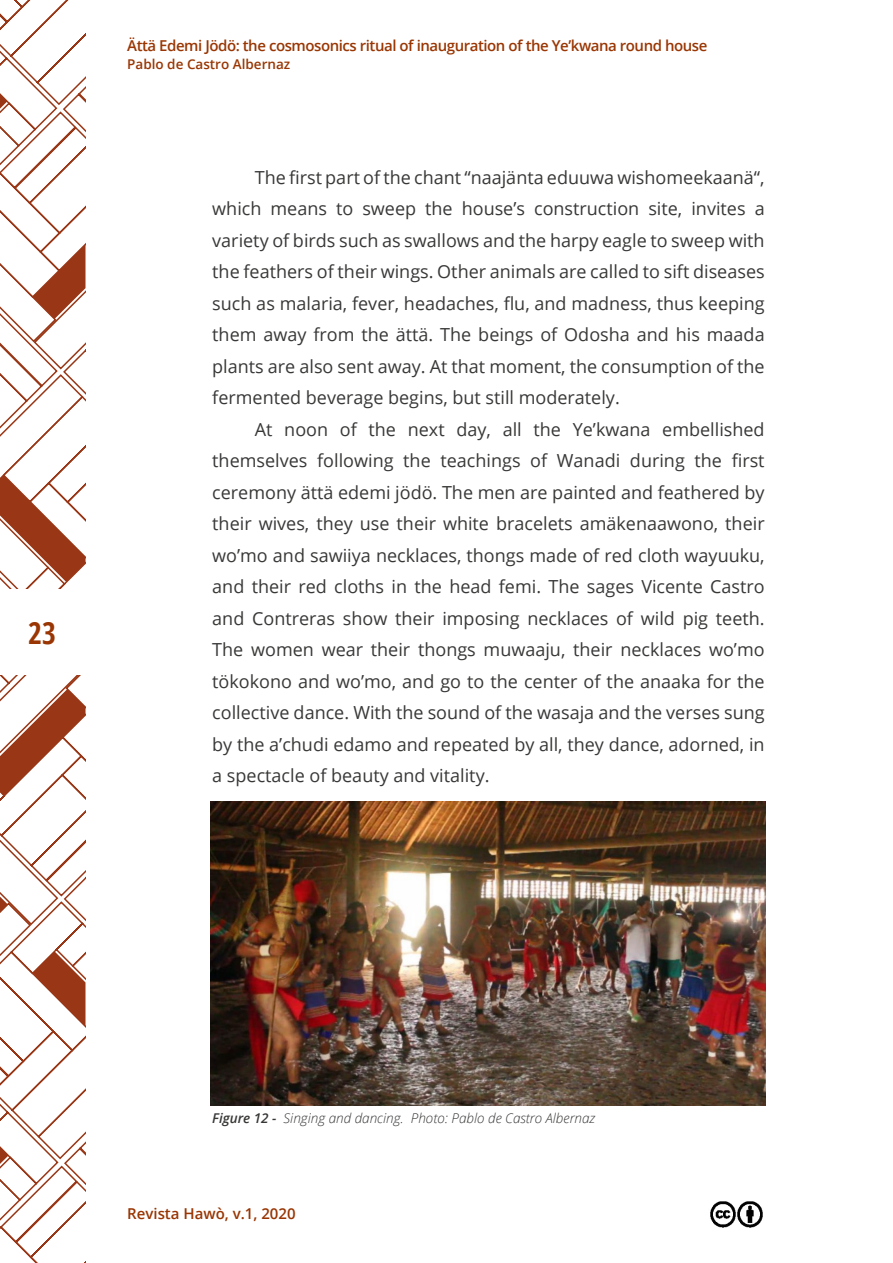
<style>
.page{position:relative;width:893px;height:1263px;background:#fff}
.page>*{position:absolute;margin:0;border:0;box-sizing:border-box;transform-origin:0 0}
.t1{font:700 30px "Open Sans Condensed";color:#993603}
.t2{font:18px/31.5px "Open Sans";color:#383837;text-align:justify}
.t3{font:600 15px "Open Sans";letter-spacing:-.03em;color:#993603}
.t4{font:600 15px "Open Sans";color:#983503}
.t5{font:italic 300 13.5px "Open Sans";color:#383837}
.t6{font:600 13.5px "Open Sans";color:#993603}
.s1{font-weight:600}
</style>
<div class="page">
<svg style="left:0;top:1px;width:86px;height:1262px"></svg>
<div style="left:0;top:590px;width:91px;height:85px;background:#fff"></div>
<img style="left:710px;top:1202px;width:25px;height:25px">
<img style="left:735px;top:1202px;width:28px;height:25px">
<img style="left:211px;top:801px;width:555px;height:305px">
<h1 class="t1" style="left:28px;top:612px;width:29px">23</h1>
<p class="t3" style="left:127px;top:35px;width:582px">Ättä Edemi Jödö: the cosmosonics ritual of inauguration of the Ye’kwana round house</p>
<p class="t6" style="left:127px;top:55px;width:165px">Pablo de Castro Albernaz</p>
<p class="t2" style="left:212px;top:161px;width:554px;text-indent:43px">The first part of the chant “naajänta eduuwa wishomeekaanä“, which means to sweep the house’s construction site, invites a variety of birds such as swallows and the harpy eagle to sweep with the feathers of their wings. Other animals are called to sift diseases such as malaria, fever, headaches, flu, and madness, thus keeping them away from the ättä. The beings of Odosha and his maada plants are also sent away. At that moment, the consumption of the fermented beverage begins, but still moderately.</p>
<p class="t2" style="left:212px;top:413px;width:554px;text-indent:43px">At noon of the next day, all the Ye’kwana embellished themselves following the teachings of Wanadi during the first ceremony ättä edemi jödö. The men are painted and feathered by their wives, they use their white bracelets amäkenaawono, their wo’mo and sawiiya necklaces, thongs made of red cloth wayuuku, and their red cloths in the head femi. The sages Vicente Castro and Contreras show their imposing necklaces of wild pig teeth.<br>The women wear their thongs muwaaju, their necklaces wo’mo tökokono and wo’mo, and go to the center of the anaaka for the collective dance. With the sound of the wasaja and the verses sung by the a’chudi edamo and repeated by all, they dance, adorned, in a spectacle of beauty and vitality.</p>
<p class="t5" style="left:212px;top:1108px;width:385px"><span class="s1">Figure 12 -</span> Singing and dancing. Photo: Pablo de Castro Albernaz</p>
<p class="t4" style="left:127px;top:1203px;width:170px">Revista Hawò, v.1, 2020</p>
</div>
